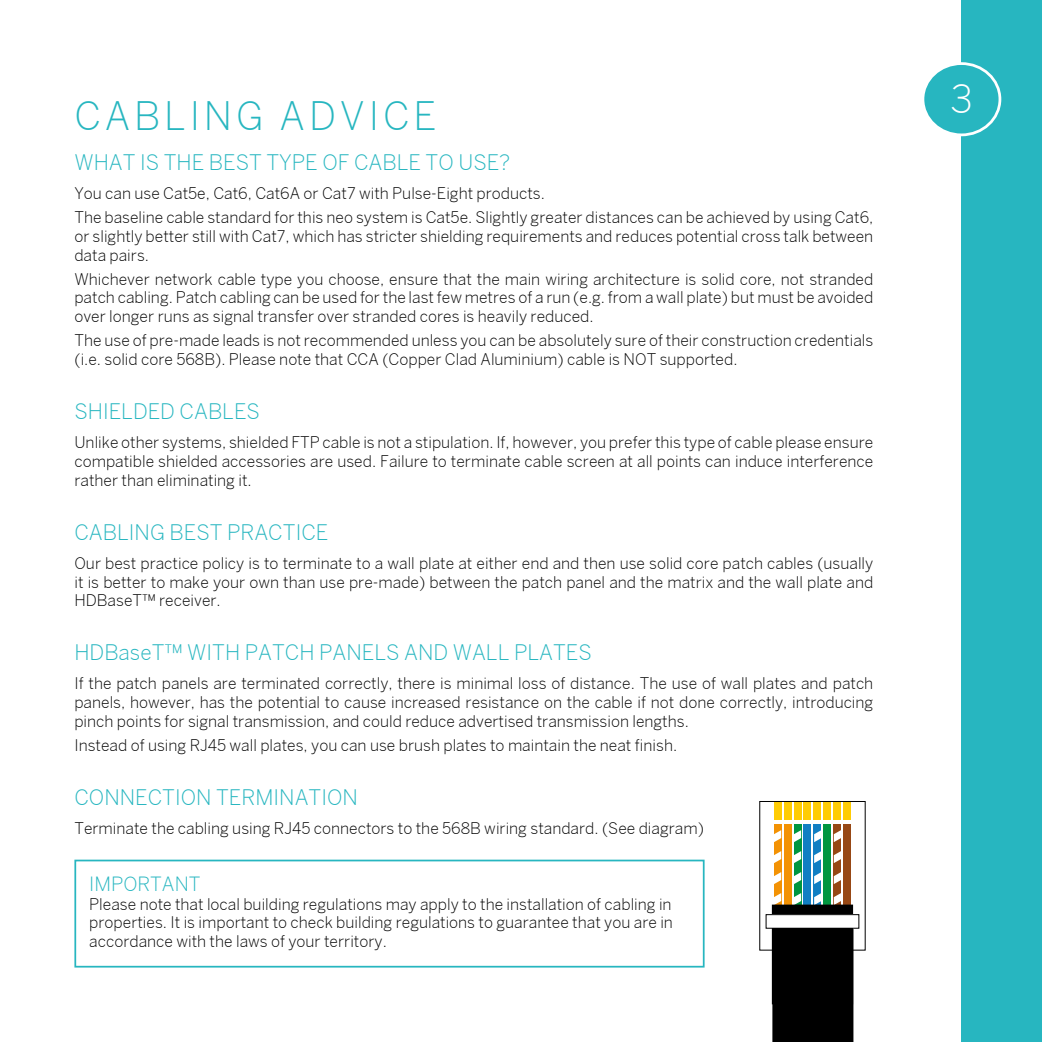
<style>
.page{position:relative;width:1042px;height:1042px;background:#fff}
.page>*{position:absolute;margin:0;border:0;box-sizing:border-box;transform-origin:0 0}
.t1{font:300 38.5px "Benton Sans";letter-spacing:.1em;color:#27b6c0}
.t2{font:300 38.5px "Benton Sans";color:#fff}
.t3{font:300 21px "Benton Sans";color:#27b6c0}
.t4{font:300 19.25px "Benton Sans";color:#27b6c0}
.t5{font:300 15.75px/18.9px "Benton Sans";color:#000;text-align:justify}
</style>
<div class="page">
<div style="left:961px;top:0;width:81px;height:1042px;background:#27b6c0"></div>
<div style="left:923px;top:64px;width:77px;height:71px;background:#27b6c0;border-radius:50%"></div>
<div style="left:921px;top:62px;width:80px;height:74px;border:3px solid #fff;border-radius:50%"></div>
<div style="left:74px;top:859px;width:630px;height:108px;border:2px solid #27b6c0"></div>
<div style="left:774px;top:824px;width:7px;height:99px;background:#f39204"></div>
<svg style="left:774px;top:830px;width:7px;height:12px"></svg>
<svg style="left:774px;top:851px;width:7px;height:12px"></svg>
<svg style="left:774px;top:872px;width:7px;height:12px"></svg>
<svg style="left:774px;top:893px;width:7px;height:12px"></svg>
<div style="left:844px;top:824px;width:7px;height:99px;background:#974815"></div>
<div style="left:834px;top:824px;width:7px;height:99px;background:#974815"></div>
<div style="left:824px;top:824px;width:7px;height:99px;background:#009640"></div>
<div style="left:814px;top:824px;width:7px;height:99px;background:#117fc3"></div>
<div style="left:804px;top:824px;width:7px;height:99px;background:#117fc3"></div>
<div style="left:794px;top:824px;width:7px;height:99px;background:#009640"></div>
<div style="left:784px;top:824px;width:7px;height:99px;background:#f39204"></div>
<div style="left:774px;top:801px;width:7px;height:19px;background:#ffcc04"></div>
<div style="left:844px;top:801px;width:7px;height:19px;background:#ffcc04"></div>
<div style="left:834px;top:801px;width:7px;height:19px;background:#ffcc04"></div>
<div style="left:824px;top:801px;width:7px;height:19px;background:#ffcc04"></div>
<div style="left:814px;top:801px;width:7px;height:19px;background:#ffcc04"></div>
<div style="left:804px;top:801px;width:7px;height:19px;background:#ffcc04"></div>
<div style="left:794px;top:801px;width:7px;height:19px;background:#ffcc04"></div>
<div style="left:784px;top:801px;width:7px;height:19px;background:#ffcc04"></div>
<svg style="left:814px;top:830px;width:7px;height:12px"></svg>
<svg style="left:814px;top:851px;width:7px;height:12px"></svg>
<svg style="left:814px;top:872px;width:7px;height:12px"></svg>
<svg style="left:814px;top:893px;width:7px;height:12px"></svg>
<svg style="left:794px;top:830px;width:7px;height:12px"></svg>
<svg style="left:794px;top:851px;width:7px;height:12px"></svg>
<svg style="left:794px;top:872px;width:7px;height:12px"></svg>
<svg style="left:794px;top:893px;width:7px;height:12px"></svg>
<svg style="left:834px;top:830px;width:7px;height:12px"></svg>
<svg style="left:834px;top:851px;width:7px;height:12px"></svg>
<svg style="left:834px;top:872px;width:7px;height:12px"></svg>
<svg style="left:834px;top:893px;width:7px;height:12px"></svg>
<div style="left:772px;top:905px;width:80px;height:99px;background:#000"></div>
<div style="left:766px;top:914px;width:93px;height:14px;background:#fff"></div>
<div style="left:766px;top:914px;width:93px;height:14px;border:1px solid #000"></div>
<svg style="left:772px;top:929px;width:81px;height:113px"></svg>
<h1 class="t1" style="left:74px;top:94px;width:363px">CABLING ADVICE</h1>
<h2 class="t3" style="left:74px;top:150px;width:437px">WHAT IS THE BEST TYPE OF CABLE TO USE?</h2>
<p class="t5" style="left:74px;top:181px;width:800px;line-height:23.8px">You can use Cat5e, Cat6, Cat6A or Cat7 with Pulse-Eight products.<br>The baseline cable standard for this neo system is Cat5e. Slightly greater distances can be achieved by using Cat6,</p>
<p class="t5" style="left:74px;top:226px;width:800px">or slightly better still with Cat7, which has stricter shielding requirements and reduces potential cross talk between data pairs.</p>
<p class="t5" style="left:74px;top:269px;width:800px">Whichever network cable type you choose, ensure that the main wiring architecture is solid core, not stranded patch cabling. Patch cabling can be used for the last few metres of a run (e.g. from a wall plate) but must be avoided over longer runs as signal transfer over stranded cores is heavily reduced.</p>
<p class="t5" style="left:74px;top:331px;width:800px">The use of pre-made leads is not recommended unless you can be absolutely sure of their construction credentials (i.e. solid core 568B). Please note that CCA (Copper Clad Aluminium) cable is NOT supported.</p>
<h2 class="t3" style="left:74px;top:399px;width:187px">SHIELDED CABLES</h2>
<p class="t5" style="left:74px;top:433px;width:800px">Unlike other systems, shielded FTP cable is not a stipulation. If, however, you prefer this type of cable please ensure compatible shielded accessories are used. Failure to terminate cable screen at all points can induce interference rather than eliminating it.</p>
<h2 class="t3" style="left:74px;top:520px;width:255px">CABLING BEST PRACTICE</h2>
<p class="t5" style="left:74px;top:553px;width:800px">Our best practice policy is to terminate to a wall plate at either end and then use solid core patch cables (usually it is better to make your own than use pre-made) between the patch panel and the matrix and the wall plate and HDBaseT™ receiver.</p>
<h2 class="t3" style="left:74px;top:640px;width:519px">HDBaseT™ WITH PATCH PANELS AND WALL PLATES</h2>
<p class="t5" style="left:74px;top:674px;width:800px">If the patch panels are terminated correctly, there is minimal loss of distance. The use of wall plates and patch panels, however, has the potential to cause increased resistance on the cable if not done correctly, introducing pinch points for signal transmission, and could reduce advertised transmission lengths.</p>
<p class="t5" style="left:74px;top:735px;width:604px">Instead of using RJ45 wall plates, you can use brush plates to maintain the neat finish.</p>
<h2 class="t3" style="left:74px;top:785px;width:285px">CONNECTION TERMINATION</h2>
<p class="t5" style="left:74px;top:818px;width:631px">Terminate the cabling using RJ45 connectors to the 568B wiring standard. (See diagram)</p>
<p class="t4" style="left:89px;top:872px;width:113px">IMPORTANT</p>
<p class="t5" style="left:89px;top:894px;width:585px">Please note that local building regulations may apply to the installation of cabling in properties. It is important to check building regulations to guarantee that you are in accordance with the laws of your territory.</p>
<h1 class="t2" style="left:950px;top:77px;width:24px">3</h1>
</div>
